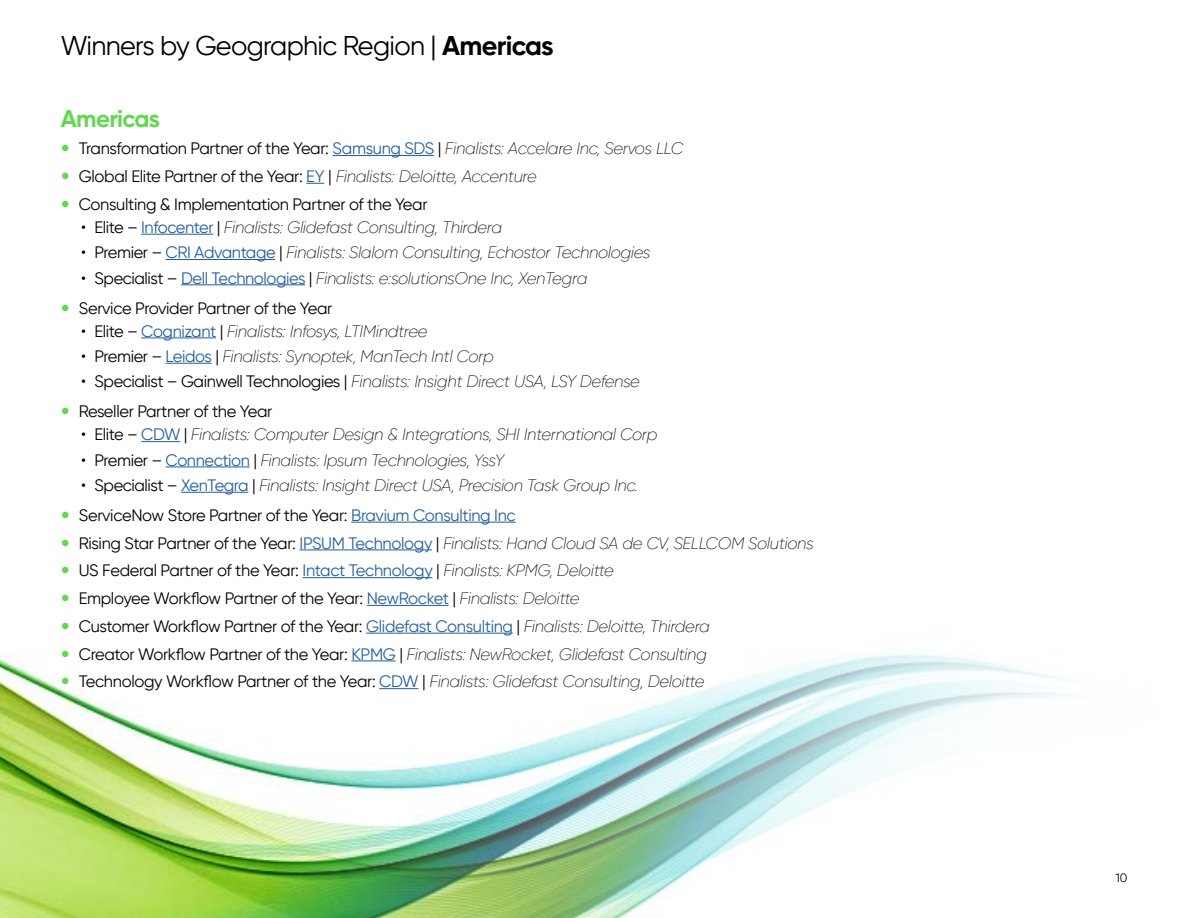
<style>
.page{position:relative;width:1188px;height:918px;background:#fff}
.page>*{position:absolute;margin:0;border:0;box-sizing:border-box;transform-origin:0 0}
.Section_head{font:27px "Gilroy";letter-spacing:-.025em;color:#000}
.B_Head{font:700 24px "Gilroy";letter-spacing:-.025em;color:#62d84e}
.t1{font:italic 200 16.5px "Gilroy";letter-spacing:-.025em;color:#000}
.t2{font:16.5px "Gilroy";letter-spacing:-.02em;color:#000}
.t3{font:12px "Gilroy";color:#000}
.s1{font-weight:700}
.s2{color:#215e9e}
.s3{font-weight:200;font-style:italic}
.s4{font-weight:400;font-style:normal}
.s5{font-weight:400;font-style:normal;color:#215e9e}
</style>
<div class="page">
<img style="left:0;top:577px;width:1066px;height:341px">
<hr style="left:333px;top:155px;width:101px;height:1px;background:#215e9e">
<svg style="left:306px;top:183px;width:18px;height:1px"></svg>
<hr style="left:141px;top:234px;width:72px;height:1px;background:#215e9e">
<hr style="left:166px;top:259px;width:109px;height:1px;background:#215e9e">
<hr style="left:181px;top:284px;width:124px;height:1px;background:#215e9e">
<hr style="left:141px;top:337px;width:75px;height:1px;background:#215e9e">
<hr style="left:166px;top:363px;width:46px;height:1px;background:#215e9e">
<hr style="left:141px;top:441px;width:39px;height:1px;background:#215e9e">
<hr style="left:166px;top:467px;width:84px;height:1px;background:#215e9e">
<hr style="left:181px;top:492px;width:67px;height:1px;background:#215e9e">
<hr style="left:351px;top:522px;width:165px;height:1px;background:#215e9e">
<hr style="left:300px;top:550px;width:132px;height:1px;background:#215e9e">
<hr style="left:303px;top:577px;width:129px;height:1px;background:#215e9e">
<hr style="left:367px;top:605px;width:82px;height:1px;background:#215e9e">
<hr style="left:366px;top:633px;width:147px;height:1px;background:#215e9e">
<hr style="left:351px;top:661px;width:45px;height:1px;background:#215e9e">
<hr style="left:379px;top:688px;width:39px;height:1px;background:#215e9e">
<svg style="left:62px;top:595px;width:7px;height:6px"></svg>
<svg style="left:62px;top:623px;width:7px;height:6px"></svg>
<svg style="left:62px;top:650px;width:7px;height:7px"></svg>
<svg style="left:62px;top:678px;width:7px;height:7px"></svg>
<p class="Section_head" style="left:61px;top:30px;width:495px">Winners by Geographic Region | <span class="s1">Americas</span></p>
<p class="B_Head" style="left:61px;top:103px;width:101px">Americas</p>
<p class="t2" style="left:79px;top:138px;width:606px">Transformation Partner of the Year: <span class="s2">Samsung SDS</span> | <span class="s3">Finalists: Accelare Inc, Servos LLC</span></p>
<p class="t2" style="left:79px;top:166px;width:460px">Global Elite Partner of the Year: <span class="s2">EY</span> | <span class="s3">Finalists: Deloitte, Accenture</span></p>
<p class="t2" style="left:79px;top:194px;width:350px">Consulting &amp; Implementation Partner of the Year</p>
<p class="t1" style="left:81px;top:217px;width:423px"><span class="s4">• Elite –</span> <span class="s5">Infocenter</span> <span class="s4">|</span> Finalists: Glidefast Consulting, Thirdera</p>
<p class="t1" style="left:81px;top:242px;width:571px"><span class="s4">• Premier –</span> <span class="s5">CRI Advantage</span> <span class="s4">|</span> Finalists: Slalom Consulting, Echostor Technologies</p>
<p class="t1" style="left:81px;top:268px;width:508px"><span class="s4">• Specialist –</span> <span class="s5">Dell Technologies</span> <span class="s4">|</span> Finalists: e:solutionsOne Inc, XenTegra</p>
<p class="t2" style="left:79px;top:298px;width:255px">Service Provider Partner of the Year</p>
<p class="t1" style="left:81px;top:321px;width:348px"><span class="s4">• Elite –</span> <span class="s5">Cognizant</span> <span class="s4">|</span> Finalists: Infosys, LTIMindtree</p>
<p class="t1" style="left:81px;top:346px;width:414px"><span class="s4">• Premier –</span> <span class="s5">Leidos</span> <span class="s4">|</span> Finalists: Synoptek, ManTech Intl Corp</p>
<p class="t1" style="left:81px;top:371px;width:560px"><span class="s4">• Specialist – Gainwell Technologies |</span> Finalists: Insight Direct USA, LSY Defense</p>
<p class="t2" style="left:79px;top:401px;width:195px">Reseller Partner of the Year</p>
<p class="t1" style="left:81px;top:425px;width:578px"><span class="s4">• Elite –</span> <span class="s5">CDW</span> <span class="s4">|</span> Finalists: Computer Design &amp; Integrations, SHI International Corp</p>
<p class="t1" style="left:81px;top:450px;width:425px"><span class="s4">• Premier –</span> <span class="s5">Connection</span> <span class="s4">|</span> Finalists: Ipsum Technologies, YssY</p>
<p class="t1" style="left:81px;top:475px;width:559px"><span class="s4">• Specialist –</span> <span class="s5">XenTegra</span> <span class="s4">|</span> Finalists: Insight Direct USA, Precision Task Group Inc.</p>
<p class="t2" style="left:79px;top:505px;width:438px">ServiceNow Store Partner of the Year: <span class="s2">Bravium Consulting Inc</span></p>
<p class="t1" style="left:79px;top:533px;width:737px"><span class="s4">Rising Star Partner of the Year:</span> <span class="s5">IPSUM Technology</span> <span class="s4">|</span> Finalists: Hand Cloud SA de CV, SELLCOM Solutions</p>
<p class="t2" style="left:79px;top:561px;width:537px">US Federal Partner of the Year: <span class="s2">Intact Technology</span> | <span class="s3">Finalists: KPMG, Deloitte</span></p>
<p class="t2" style="left:79px;top:588px;width:502px">Employee Workflow Partner of the Year: <span class="s2">NewRocket</span> | <span class="s3">Finalists: Deloitte</span></p>
<p class="t2" style="left:79px;top:616px;width:633px">Customer Workflow Partner of the Year: <span class="s2">Glidefast Consulting</span> | <span class="s3">Finalists: Deloitte, Thirdera</span></p>
<p class="t1" style="left:79px;top:644px;width:630px"><span class="s4">Creator Workflow Partner of the Year:</span> <span class="s5">KPMG</span> <span class="s4">|</span> Finalists: NewRocket, Glidefast Consulting</p>
<p class="t1" style="left:79px;top:672px;width:627px"><span class="s4">Technology Workflow Partner of the Year:</span> <span class="s5">CDW</span> <span class="s4">|</span> Finalists: Glidefast Consulting, Deloitte</p>
<p class="t3" style="left:1116px;top:871px;width:13px">10</p>
</div>
